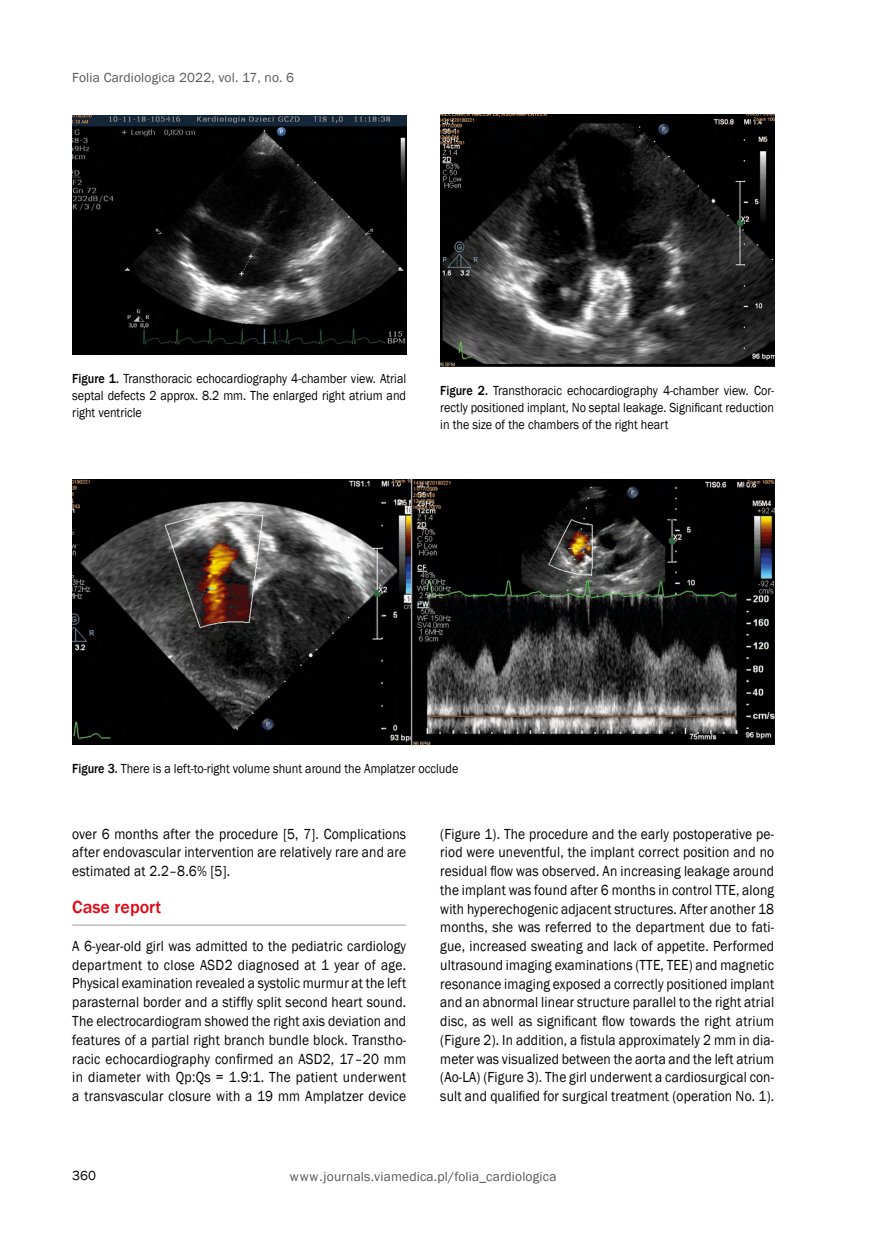
<style>
.page{position:relative;width:872px;height:1234px;background:#fff}
.page>*{position:absolute;margin:0;border:0;box-sizing:border-box;transform-origin:0 0}
.t1{font:500 18px "Franklin Gothic";color:#e30613}
.t2{font:15px/18.8px "Franklin Gothic";letter-spacing:.01em;color:#000;text-align:justify;scale:.9 1}
.t3{font:13.5px/17.2px "Franklin Gothic";color:#000;text-align:justify;scale:.9 1}
.t4{font:13.5px "Franklin Gothic";letter-spacing:.01em;color:#575756}
.t5{font:13.5px "Franklin Gothic";color:#000}
.s1{font-weight:500}
</style>
<div class="page">
<hr style="left:72px;top:924px;width:334px;height:1px;background:#9d9d9c">
<img style="left:72px;top:116px;width:334px;height:238px">
<img style="left:440px;top:115px;width:334px;height:251px">
<img style="left:72px;top:479px;width:702px;height:265px">
<p class="t4" style="left:72px;top:69px;width:223px">Folia Cardiologica 2022, vol. 17, no. 6</p>
<p class="t3" style="left:72px;top:370px;width:372px"><span class="s1">Figure 1.</span> Transthoracic echocardiography 4-chamber view. Atrial septal defects 2 approx. 8.2 mm. The enlarged right atrium and right ventricle</p>
<p class="t3" style="left:440px;top:382px;width:372px"><span class="s1">Figure 2.</span> Transthoracic echocardiography 4-chamber view. Cor&shy;rectly positioned implant, No septal leakage. Significant reduction in the size of the chambers of the right heart</p>
<p class="t3" style="left:72px;top:759px;width:430px"><span class="s1">Figure 3.</span> There is a left-to-right volume shunt around the Amplatzer occlude</p>
<p class="t2" style="left:72px;top:824px;width:372px">over 6 months after the procedure [5, 7]. Complications after endovascular intervention are relatively rare and are estimated at 2.2–8.6% [5].</p>
<p class="t1" style="left:72px;top:896px;width:91px">Case report</p>
<p class="t2" style="left:72px;top:936px;width:372px">A 6-year-old girl was admitted to the pediatric cardiology department to close ASD2 diagnosed at 1 year of age.<br>Physical examination revealed a systolic murmur at the left parasternal border and a stiffly split second heart sound.<br>The electrocardiogram showed the right axis deviation and features of a partial right branch bundle block. Transtho&shy;racic echocardiography confirmed an ASD2, 17–20 mm in diameter with Qp:Qs = 1.9:1. The patient underwent a transvascular closure with a 19 mm Amplatzer device</p>
<p class="t2" style="left:440px;top:824px;width:372px">(Figure 1). The procedure and the early postoperative pe&shy;riod were uneventful, the implant correct position and no residual flow was observed. An increasing leakage around the implant was found after 6 months in control TTE, along with hyperechogenic adjacent structures. After another 18 months, she was referred to the department due to fati&shy;gue, increased sweating and lack of appetite. Performed ultrasound imaging examinations (TTE, TEE) and magnetic resonance imaging exposed a correctly positioned implant and an abnormal linear structure parallel to the right atrial disc, as well as significant flow towards the right atrium (Figure 2). In addition, a fistula approximately 2 mm in dia&shy;meter was visualized between the aorta and the left atrium (Ao-LA) (Figure 3). The girl underwent a cardiosurgical con&shy;sult and qualified for surgical treatment (operation No. 1).</p>
<p class="t5" style="left:72px;top:1166px;width:25px">360</p>
<p class="t4" style="left:290px;top:1168px;width:268px">www.journals.viamedica.pl/folia_cardiologica</p>
</div>
